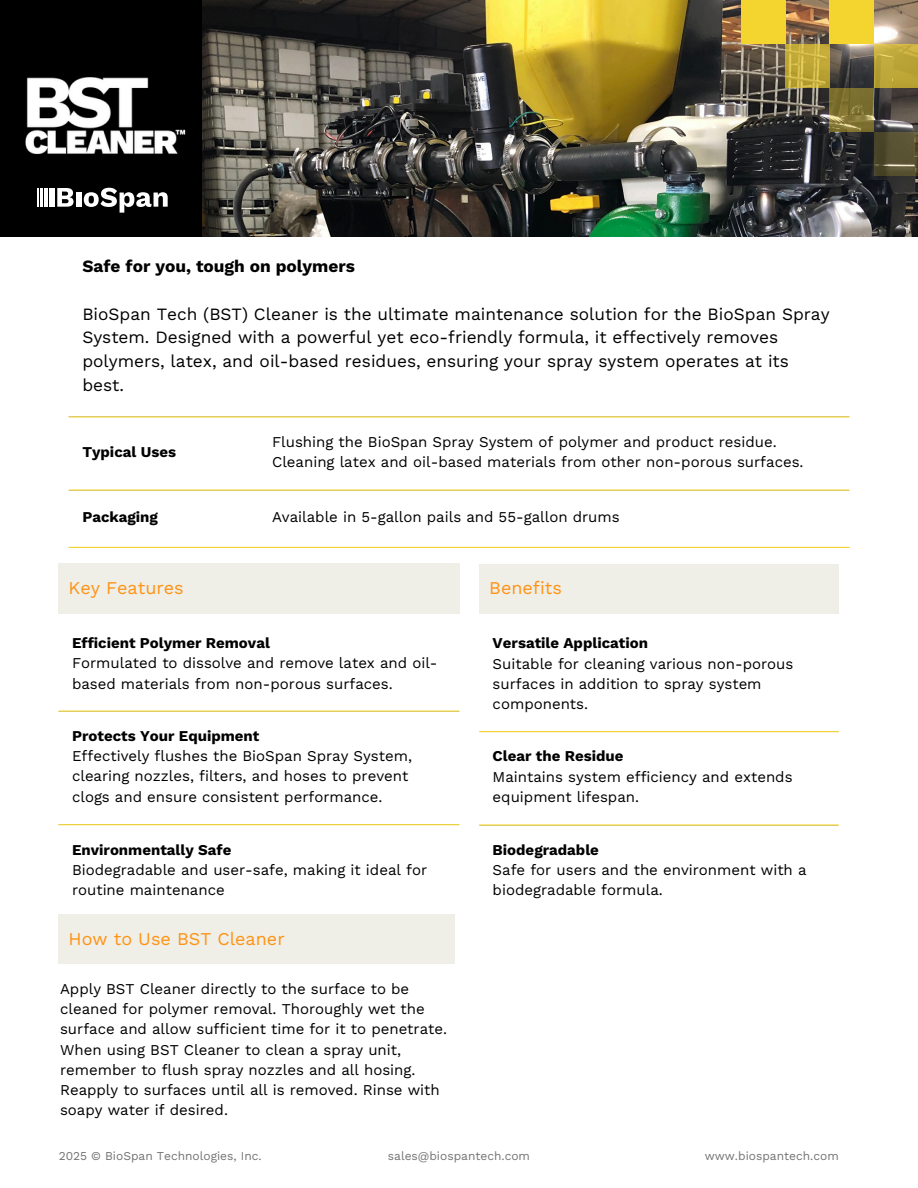
<style>
.page{position:relative;width:918px;height:1188px;background:#fff}
.page>*{position:absolute;margin:0;border:0;box-sizing:border-box;transform-origin:0 0}
.t1{font:18px "Work Sans";color:#ff9314}
.t2{font:17.25px/23.7px "Work Sans";color:#000}
.t3{font:700 17.25px "Work Sans";color:#000}
.t4{font:15px/20.2px "Work Sans";color:#000}
.t5{font:700 15px "Work Sans";color:#000}
.t6{font:12px "Work Sans";color:#747373}
</style>
<div class="page">
<div style="left:0;top:0;width:202px;height:236px;background:#000"></div>
<svg style="left:57px;top:201px;width:17px;height:6px"></svg>
<div style="left:76px;top:193px;width:5px;height:14px;background:#fff"></div>
<svg style="left:84px;top:201px;width:84px;height:12px"></svg>
<hr style="left:50px;top:188px;width:4px;height:19px;background:#fff">
<hr style="left:45px;top:188px;width:3px;height:19px;background:#fff">
<svg style="left:38px;top:201px;width:5px;height:6px"></svg>
<img style="left:203px;top:0;width:715px;height:237px">
<hr style="left:69px;top:416px;width:780px;height:2px;background:#f4d42e">
<hr style="left:69px;top:490px;width:780px;height:1px;background:#f4d42e">
<hr style="left:69px;top:547px;width:780px;height:1px;background:#f4d42e">
<hr style="left:59px;top:711px;width:400px;height:1px;background:#f4d42e">
<hr style="left:59px;top:824px;width:400px;height:1px;background:#f4d42e">
<hr style="left:479px;top:731px;width:360px;height:1px;background:#f4d42e">
<hr style="left:479px;top:824px;width:360px;height:2px;background:#f4d42e">
<div style="left:59px;top:564px;width:400px;height:49px;background:#efeee7"></div>
<div style="left:479px;top:564px;width:360px;height:50px;background:#efeee7"></div>
<div style="left:742px;top:0;width:44px;height:44px;background:#f4d42e"></div>
<svg style="left:786px;top:44px;width:44px;height:44px;fill:#c3aa39"></svg>
<svg style="left:830px;top:88px;width:44px;height:44px;fill:#7c6f30"></svg>
<svg style="left:874px;top:132px;width:44px;height:44px;fill:#585232"></svg>
<div style="left:874px;top:44px;width:44px;height:44px;background:linear-gradient(to bottom,#c9b143,#b59e32)"></div>
<div style="left:830px;top:0;width:44px;height:44px;background:#f4d42e"></div>
<div style="left:59px;top:914px;width:396px;height:50px;background:#efeee7"></div>
<img style="left:25px;top:19px;width:186px;height:182px">
<p class="t3" style="left:82px;top:256px;width:274px">Safe for you, tough on polymers</p>
<p class="t2" style="left:82px;top:302px;width:749px">BioSpan Tech (BST) Cleaner is the ultimate maintenance solution for the BioSpan Spray System. Designed with a powerful yet eco-friendly formula, it effectively removes polymers, latex, and oil-based residues, ensuring your spray system operates at its best.</p>
<p class="t5" style="left:82px;top:443px;width:95px">Typical Uses</p>
<p class="t4" style="left:272px;top:431px;width:506px">Flushing the BioSpan Spray System of polymer and product residue.</p>
<p class="t4" style="left:272px;top:452px;width:533px">Cleaning latex and oil-based materials from other non-porous surfaces.</p>
<p class="t5" style="left:82px;top:508px;width:77px">Packaging</p>
<p class="t4" style="left:272px;top:507px;width:349px">Available in 5-gallon pails and 55-gallon drums</p>
<p class="t1" style="left:69px;top:577px;width:117px">Key Features</p>
<p class="t1" style="left:489px;top:578px;width:74px">Benefits</p>
<p class="t5" style="left:72px;top:634px;width:199px">Efficient Polymer Removal</p>
<p class="t4" style="left:72px;top:653px;width:367px">Formulated to dissolve and remove latex and oil&shy;based materials from non-porous surfaces.</p>
<p class="t5" style="left:72px;top:727px;width:189px">Protects Your Equipment</p>
<p class="t4" style="left:72px;top:746px;width:342px">Effectively flushes the BioSpan Spray System, clearing nozzles, filters, and hoses to prevent clogs and ensure consistent performance.</p>
<p class="t5" style="left:72px;top:841px;width:161px">Environmentally Safe</p>
<p class="t4" style="left:72px;top:859px;width:357px">Biodegradable and user-safe, making it ideal for routine maintenance</p>
<p class="t1" style="left:69px;top:928px;width:218px">How to Use BST Cleaner</p>
<p class="t4" style="left:60px;top:979px;width:389px">Apply BST Cleaner directly to the surface to be cleaned for polymer removal. Thoroughly wet the surface and allow sufficient time for it to penetrate.<br>When using BST Cleaner to clean a spray unit, remember to flush spray nozzles and all hosing.<br>Reapply to surfaces until all is removed. Rinse with soapy water if desired.</p>
<p class="t5" style="left:493px;top:634px;width:157px">Versatile Application</p>
<p class="t4" style="left:493px;top:653px;width:302px">Suitable for cleaning various non-porous surfaces in addition to spray system components.</p>
<p class="t5" style="left:493px;top:747px;width:132px">Clear the Residue</p>
<p class="t4" style="left:493px;top:766px;width:301px">Maintains system efficiency and extends equipment lifespan.</p>
<p class="t5" style="left:493px;top:841px;width:108px">Biodegradable</p>
<p class="t4" style="left:493px;top:860px;width:315px">Safe for users and the environment with a biodegradable formula.</p>
<p class="t6" style="left:59px;top:1149px;width:205px">2025 © BioSpan Technologies, Inc.</p>
<p class="t6" style="left:388px;top:1149px;width:144px">sales@biospantech.com</p>
<p class="t6" style="left:705px;top:1149px;width:135px">www.biospantech.com</p>
</div>
